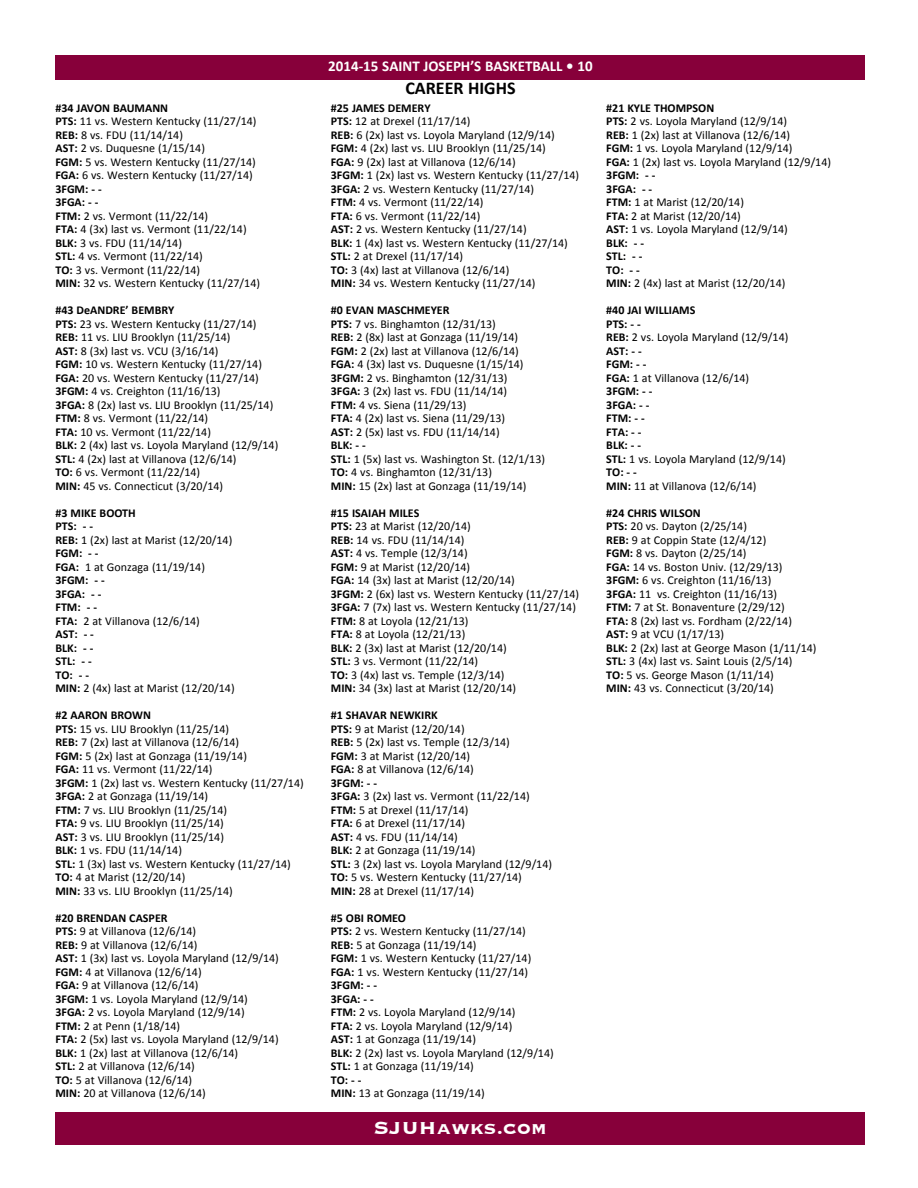
<style>
.page{position:relative;width:918px;height:1188px;background:#fff}
.page>*{position:absolute;margin:0;border:0;box-sizing:border-box;transform-origin:0 0}
.t1{font:700 22.5px "Copperplate";color:#fff}
.t2{font:700 18px "Calibri";color:#000001}
.t3{font:700 15px "Calibri";color:#fff}
.t4{font:12px/13.5px "Calibri";color:#000001}
.t5{font:700 12px/13.5px "Calibri";color:#000001}
.s1{font-weight:700}
.s2{font-weight:400}
</style>
<div class="page">
<div style="left:56px;top:1112px;width:810px;height:33px;background:#87003a"></div>
<div style="left:56px;top:56px;width:810px;height:24px;background:#87003a"></div>
<p class="t4" style="left:55px;top:101px;width:206px"><span class="s1">#34 JAVON BAUMANN<br>PTS:</span> 11 vs. Western Kentucky (11/27/14)<br><span class="s1">REB:</span> 8 vs. FDU (11/14/14)<br><span class="s1">AST:</span> 2 vs. Duquesne (1/15/14)<br><span class="s1">FGM:</span> 5 vs. Western Kentucky (11/27/14)<br><span class="s1">FGA:</span> 6 vs. Western Kentucky (11/27/14)<br><span class="s1">3FGM: --‐ --‐<br>3FGA: --‐ --‐<br>FTM:</span> 2 vs. Vermont (11/22/14)<br><span class="s1">FTA:</span> 4 (3x) last vs. Vermont (11/22/14)<br><span class="s1">BLK:</span> 3 vs. FDU (11/14/14)<br><span class="s1">STL:</span> 4 vs. Vermont (11/22/14)<br><span class="s1">TO:</span> 3 vs. Vermont (11/22/14)<br><span class="s1">MIN:</span> 32 vs. Western Kentucky (11/27/14)</p>
<p class="t4" style="left:55px;top:303px;width:224px"><span class="s1">#43 DeANDRE’ BEMBRY<br>PTS:</span> 23 vs. Western Kentucky (11/27/14)<br><span class="s1">REB:</span> 11 vs. LIU Brooklyn (11/25/14)<br><span class="s1">AST:</span> 8 (3x) last vs. VCU (3/16/14)<br><span class="s1">FGM:</span> 10 vs. Western Kentucky (11/27/14)<br><span class="s1">FGA:</span> 20 vs. Western Kentucky (11/27/14)<br><span class="s1">3FGM:</span> 4 vs. Creighton (11/16/13)<br><span class="s1">3FGA:</span> 8 (2x) last vs. LIU Brooklyn (11/25/14)<br><span class="s1">FTM:</span> 8 vs. Vermont (11/22/14)<br><span class="s1">FTA:</span> 10 vs. Vermont (11/22/14)<br><span class="s1">BLK:</span> 2 (4x) last vs. Loyola Maryland (12/9/14)<br><span class="s1">STL:</span> 4 (2x) last at Villanova (12/6/14)<br><span class="s1">TO:</span> 6 vs. Vermont (11/22/14)<br><span class="s1">MIN:</span> 45 vs. Connecticut (3/20/14)</p>
<p class="t5" style="left:55px;top:506px;width:181px">#3 MIKE BOOTH<br>PTS: --‐ --‐<br>REB: <span class="s2">1 (2x) last at Marist (12/20/14)<br></span>FGM: --‐ --‐<br>FGA: <span class="s2">1 at Gonzaga (11/19/14)<br></span>3FGM: --‐ --‐<br>3FGA: --‐ --‐<br>FTM: --‐ --‐<br>FTA: <span class="s2">2 at Villanova (12/6/14)<br></span>AST: --‐ --‐<br>BLK: --‐ --‐<br>STL: --‐ --‐<br>TO: --‐ --‐<br>MIN: <span class="s2">2 (4x) last at Marist (12/20/14)</span></p>
<p class="t4" style="left:55px;top:708px;width:250px"><span class="s1">#2 AARON BROWN<br>PTS:</span> 15 vs. LIU Brooklyn (11/25/14)<br><span class="s1">REB:</span> 7 (2x) last at Villanova (12/6/14)<br><span class="s1">FGM:</span> 5 (2x) last at Gonzaga (11/19/14)<br><span class="s1">FGA:</span> 11 vs. Vermont (11/22/14)<br><span class="s1">3FGM:</span> 1 (2x) last vs. Western Kentucky (11/27/14)<br><span class="s1">3FGA:</span> 2 at Gonzaga (11/19/14)<br><span class="s1">FTM:</span> 7 vs. LIU Brooklyn (11/25/14)<br><span class="s1">FTA:</span> 9 vs. LIU Brooklyn (11/25/14)<br><span class="s1">AST:</span> 3 vs. LIU Brooklyn (11/25/14)<br><span class="s1">BLK:</span> 1 vs. FDU (11/14/14)<br><span class="s1">STL:</span> 1 (3x) last vs. Western Kentucky (11/27/14)<br><span class="s1">TO:</span> 4 at Marist (12/20/14)<br><span class="s1">MIN:</span> 33 vs. LIU Brooklyn (11/25/14)</p>
<p class="t4" style="left:55px;top:911px;width:225px"><span class="s1">#20 BRENDAN CASPER<br>PTS:</span> 9 at Villanova (12/6/14)<br><span class="s1">REB:</span> 9 at Villanova (12/6/14)<br><span class="s1">AST:</span> 1 (3x) last vs. Loyola Maryland (12/9/14)<br><span class="s1">FGM:</span> 4 at Villanova (12/6/14)<br><span class="s1">FGA:</span> 9 at Villanova (12/6/14)<br><span class="s1">3FGM:</span> 1 vs. Loyola Maryland (12/9/14)<br><span class="s1">3FGA:</span> 2 vs. Loyola Maryland (12/9/14)<br><span class="s1">FTM:</span> 2 at Penn (1/18/14)<br><span class="s1">FTA:</span> 2 (5x) last vs. Loyola Maryland (12/9/14)<br><span class="s1">BLK:</span> 1 (2x) last at Villanova (12/6/14)<br><span class="s1">STL:</span> 2 at Villanova (12/6/14)<br><span class="s1">TO:</span> 5 at Villanova (12/6/14)<br><span class="s1">MIN:</span> 20 at Villanova (12/6/14)</p>
<p class="t3" style="left:328px;top:57px;width:266px">2014--‐15 SAINT JOSEPH’S BASKETBALL • 10</p>
<h2 class="t2" style="left:405px;top:77px;width:112px">CAREER HIGHS</h2>
<p class="t4" style="left:331px;top:101px;width:250px"><span class="s1">#25 JAMES DEMERY<br>PTS:</span> 12 at Drexel (11/17/14)<br><span class="s1">REB:</span> 6 (2x) last vs. Loyola Maryland (12/9/14)<br><span class="s1">FGM:</span> 4 (2x) last vs. LIU Brooklyn (11/25/14)<br><span class="s1">FGA:</span> 9 (2x) last at Villanova (12/6/14)<br><span class="s1">3FGM:</span> 1 (2x) last vs. Western Kentucky (11/27/14)<br><span class="s1">3FGA:</span> 2 vs. Western Kentucky (11/27/14)<br><span class="s1">FTM:</span> 4 vs. Vermont (11/22/14)<br><span class="s1">FTA:</span> 6 vs. Vermont (11/22/14)<br><span class="s1">AST:</span> 2 vs. Western Kentucky (11/27/14)<br><span class="s1">BLK:</span> 1 (4x) last vs. Western Kentucky (11/27/14)<br><span class="s1">STL:</span> 2 at Drexel (11/17/14)<br><span class="s1">TO:</span> 3 (4x) last at Villanova (12/6/14)<br><span class="s1">MIN:</span> 34 vs. Western Kentucky (11/27/14)</p>
<p class="t4" style="left:331px;top:303px;width:216px"><span class="s1">#0 EVAN MASCHMEYER<br>PTS:</span> 7 vs. Binghamton (12/31/13)<br><span class="s1">REB:</span> 2 (8x) last at Gonzaga (11/19/14)<br><span class="s1">FGM:</span> 2 (2x) last at Villanova (12/6/14)<br><span class="s1">FGA:</span> 4 (3x) last vs. Duquesne (1/15/14)<br><span class="s1">3FGM:</span> 2 vs. Binghamton (12/31/13)<br><span class="s1">3FGA:</span> 3 (2x) last vs. FDU (11/14/14)<br><span class="s1">FTM:</span> 4 vs. Siena (11/29/13)<br><span class="s1">FTA:</span> 4 (2x) last vs. Siena (11/29/13)<br><span class="s1">AST:</span> 2 (5x) last vs. FDU (11/14/14)<br><span class="s1">BLK: --‐ --‐<br>STL:</span> 1 (5x) last vs. Washington St. (12/1/13)<br><span class="s1">TO:</span> 4 vs. Binghamton (12/31/13)<br><span class="s1">MIN:</span> 15 (2x) last at Gonzaga (11/19/14)</p>
<p class="t4" style="left:331px;top:506px;width:250px"><span class="s1">#15 ISAIAH MILES<br>PTS:</span> 23 at Marist (12/20/14)<br><span class="s1">REB:</span> 14 vs. FDU (11/14/14)<br><span class="s1">AST:</span> 4 vs. Temple (12/3/14)<br><span class="s1">FGM:</span> 9 at Marist (12/20/14)<br><span class="s1">FGA:</span> 14 (3x) last at Marist (12/20/14)<br><span class="s1">3FGM:</span> 2 (6x) last vs. Western Kentucky (11/27/14)<br><span class="s1">3FGA:</span> 7 (7x) last vs. Western Kentucky (11/27/14)<br><span class="s1">FTM:</span> 8 at Loyola (12/21/13)<br><span class="s1">FTA:</span> 8 at Loyola (12/21/13)<br><span class="s1">BLK:</span> 2 (3x) last at Marist (12/20/14)<br><span class="s1">STL:</span> 3 vs. Vermont (11/22/14)<br><span class="s1">TO:</span> 3 (4x) last vs. Temple (12/3/14)<br><span class="s1">MIN:</span> 34 (3x) last at Marist (12/20/14)</p>
<p class="t4" style="left:331px;top:708px;width:223px"><span class="s1">#1 SHAVAR NEWKIRK<br>PTS:</span> 9 at Marist (12/20/14)<br><span class="s1">REB:</span> 5 (2x) last vs. Temple (12/3/14)<br><span class="s1">FGM:</span> 3 at Marist (12/20/14)<br><span class="s1">FGA:</span> 8 at Villanova (12/6/14)<br><span class="s1">3FGM: --‐ --‐<br>3FGA:</span> 3 (2x) last vs. Vermont (11/22/14)<br><span class="s1">FTM:</span> 5 at Drexel (11/17/14)<br><span class="s1">FTA:</span> 6 at Drexel (11/17/14)<br><span class="s1">AST:</span> 4 vs. FDU (11/14/14)<br><span class="s1">BLK:</span> 2 at Gonzaga (11/19/14)<br><span class="s1">STL:</span> 3 (2x) last vs. Loyola Maryland (12/9/14)<br><span class="s1">TO:</span> 5 vs. Western Kentucky (11/27/14)<br><span class="s1">MIN:</span> 28 at Drexel (11/17/14)</p>
<p class="t4" style="left:331px;top:911px;width:224px"><span class="s1">#5 OBI ROMEO<br>PTS:</span> 2 vs. Western Kentucky (11/27/14)<br><span class="s1">REB:</span> 5 at Gonzaga (11/19/14)<br><span class="s1">FGM:</span> 1 vs. Western Kentucky (11/27/14)<br><span class="s1">FGA:</span> 1 vs. Western Kentucky (11/27/14)<br><span class="s1">3FGM: --‐ --‐<br>3FGA: --‐ --‐<br>FTM:</span> 2 vs. Loyola Maryland (12/9/14)<br><span class="s1">FTA:</span> 2 vs. Loyola Maryland (12/9/14)<br><span class="s1">AST:</span> 1 at Gonzaga (11/19/14)<br><span class="s1">BLK:</span> 2 (2x) last vs. Loyola Maryland (12/9/14)<br><span class="s1">STL:</span> 1 at Gonzaga (11/19/14)<br><span class="s1">TO: --‐ --‐<br>MIN:</span> 13 at Gonzaga (11/19/14)</p>
<h1 class="t1" style="left:374px;top:1117px;width:175px">SJUHawks.com</h1>
<p class="t4" style="left:606px;top:101px;width:226px"><span class="s1">#21 KYLE THOMPSON<br>PTS:</span> 2 vs. Loyola Maryland (12/9/14)<br><span class="s1">REB:</span> 1 (2x) last at Villanova (12/6/14)<br><span class="s1">FGM:</span> 1 vs. Loyola Maryland (12/9/14)<br><span class="s1">FGA:</span> 1 (2x) last vs. Loyola Maryland (12/9/14)<br><span class="s1">3FGM: --‐ --‐<br>3FGA: --‐ --‐<br>FTM:</span> 1 at Marist (12/20/14)<br><span class="s1">FTA:</span> 2 at Marist (12/20/14)<br><span class="s1">AST:</span> 1 vs. Loyola Maryland (12/9/14)<br><span class="s1">BLK: --‐ --‐<br>STL: --‐ --‐<br>TO: --‐ --‐<br>MIN:</span> 2 (4x) last at Marist (12/20/14)</p>
<p class="t5" style="left:606px;top:303px;width:184px">#40 JAI WILLIAMS<br>PTS: --‐ --‐<br>REB: <span class="s2">2 vs. Loyola Maryland (12/9/14)<br></span>AST: --‐ --‐<br>FGM: --‐ --‐<br>FGA: <span class="s2">1 at Villanova (12/6/14)<br></span>3FGM: --‐ --‐<br>3FGA: --‐ --‐<br>FTM: --‐ --‐<br>FTA: --‐ --‐<br>BLK: --‐ --‐<br>STL: <span class="s2">1 vs. Loyola Maryland (12/9/14)<br></span>TO: --‐ --‐<br>MIN: <span class="s2">11 at Villanova (12/6/14)</span></p>
<p class="t4" style="left:606px;top:506px;width:212px"><span class="s1">#24 CHRIS WILSON<br>PTS:</span> 20 vs. Dayton (2/25/14)<br><span class="s1">REB:</span> 9 at Coppin State (12/4/12)<br><span class="s1">FGM:</span> 8 vs. Dayton (2/25/14)<br><span class="s1">FGA:</span> 14 vs. Boston Univ. (12/29/13)<br><span class="s1">3FGM:</span> 6 vs. Creighton (11/16/13)<br><span class="s1">3FGA:</span> 11 vs. Creighton (11/16/13)<br><span class="s1">FTM:</span> 7 at St. Bonaventure (2/29/12)<br><span class="s1">FTA:</span> 8 (2x) last vs. Fordham (2/22/14)<br><span class="s1">AST:</span> 9 at VCU (1/17/13)<br><span class="s1">BLK:</span> 2 (2x) last at George Mason (1/11/14)<br><span class="s1">STL:</span> 3 (4x) last vs. Saint Louis (2/5/14)<br><span class="s1">TO:</span> 5 vs. George Mason (1/11/14)<br><span class="s1">MIN:</span> 43 vs. Connecticut (3/20/14)</p>
</div>
